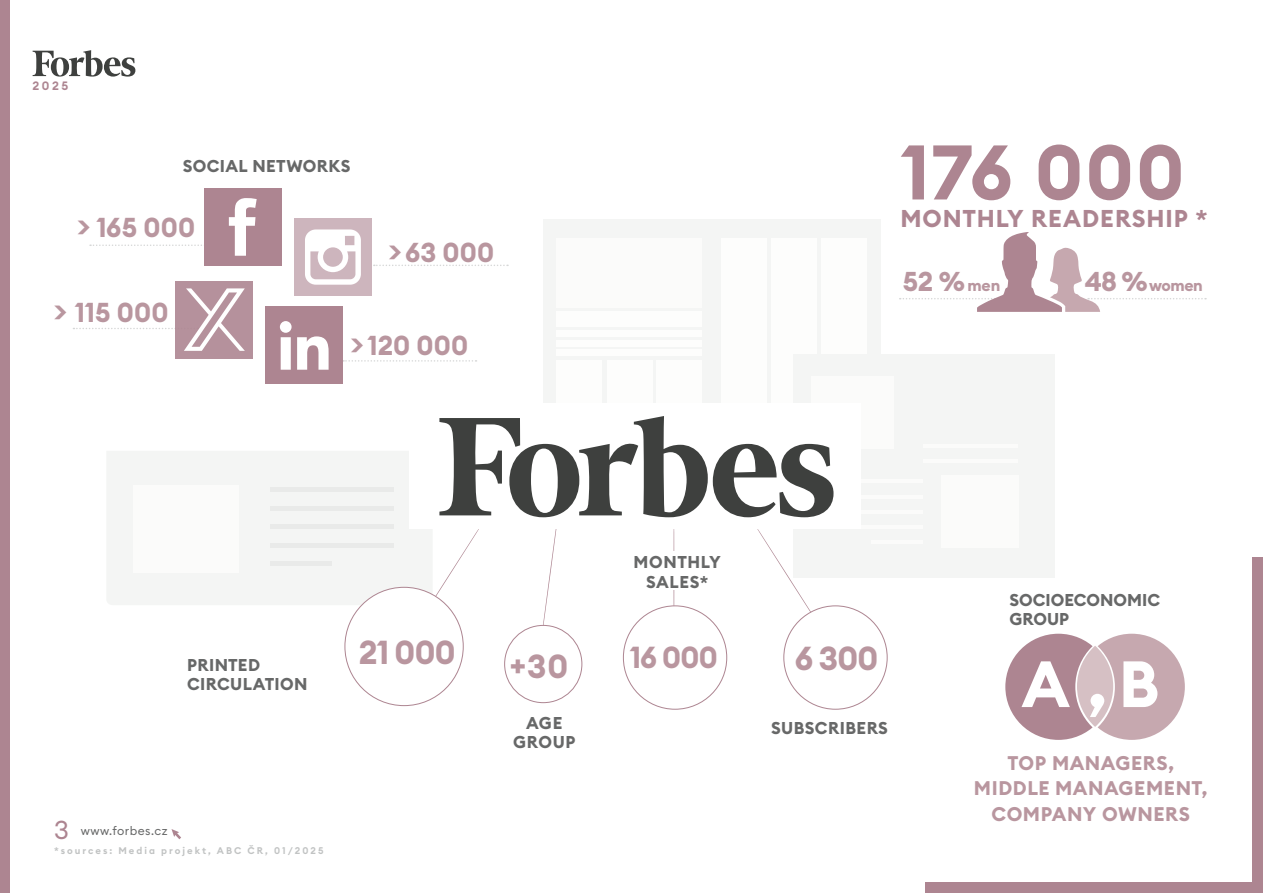
<style>
.page{position:relative;width:1263px;height:893px;background:#fff}
.page>*{position:absolute;margin:0;border:0;box-sizing:border-box;transform-origin:0 0}
.t1{font:700 76.05px "Euclid Circular B";letter-spacing:.02em;color:#ad8591}
.t2{font:700 64.35px "Euclid Circular B";color:#fff}
.t3{font:700 32.85px "Euclid Circular B";letter-spacing:-.02em;color:#b9969f}
.t4{font:700 30px "Euclid Circular B";color:#b9969f}
.t5{font:700 27px "Euclid Circular B";letter-spacing:.01em;color:#b9969f}
.t6{font:700 26.85px "Euclid Circular B";color:#b9969f}
.t7{font:700 24px "Euclid Circular B";letter-spacing:.04em;color:#ad8591}
.t8{font:700 19.5px/25.5px "Euclid Circular B";letter-spacing:.03em;color:#b9969f;text-align:center}
.t9{font:700 16.95px/19.5px "Euclid Circular B";letter-spacing:.02em;color:#676868}
.t10{font:700 16.95px/19.5px "Euclid Circular B";letter-spacing:.045em;color:#676868;text-align:center}
.t11{font:700 16.05px "Euclid Circular B";letter-spacing:-.025em;color:#b9969f}
.t12{font:12px "Euclid Circular B";letter-spacing:.04em;color:#676868}
.t13{font:600 12px "Euclid Circular B";color:#ad8591}
.t14{font:600 9.6px "Euclid Circular B";letter-spacing:.21em;color:#c1c3c3}
.s1{font-size:16.05px}
.s2{font-size:26.85px}
.s3{font-size:25.5px;color:#ad8591}
</style>
<div class="page">
<div style="left:543px;top:219px;width:338px;height:191px;background:#f4f5f4"></div>
<div style="left:556px;top:360px;width:46px;height:59px;background:#fdfdfc"></div>
<div style="left:556px;top:311px;width:146px;height:16px;background:#fdfdfc"></div>
<div style="left:556px;top:330px;width:146px;height:7px;background:#fdfdfc"></div>
<div style="left:556px;top:340px;width:146px;height:6px;background:#fdfdfc"></div>
<div style="left:556px;top:350px;width:146px;height:6px;background:#fdfdfc"></div>
<div style="left:556px;top:238px;width:145px;height:70px;background:#fbfbfa"></div>
<div style="left:607px;top:360px;width:45px;height:59px;background:#fdfdfc"></div>
<div style="left:656px;top:360px;width:46px;height:59px;background:#fdfdfc"></div>
<div style="left:721px;top:238px;width:45px;height:181px;background:#fdfdfc"></div>
<div style="left:772px;top:238px;width:45px;height:181px;background:#fdfdfc"></div>
<div style="left:821px;top:238px;width:46px;height:181px;background:#fdfdfc"></div>
<svg style="left:374px;top:265px;width:134px;height:1px"></svg>
<div style="left:0;top:0;width:9px;height:893px;background:#ad8591"></div>
<div style="left:1252px;top:557px;width:11px;height:336px;background:#ad8591"></div>
<div style="left:926px;top:882px;width:337px;height:11px;background:#ad8591"></div>
<div style="left:793px;top:354px;width:261px;height:224px;background:#f4f5f4"></div>
<hr style="left:820px;top:480px;width:103px;height:3px;background:#fbfbfa">
<hr style="left:923px;top:444px;width:94px;height:4px;background:#fbfbfa">
<hr style="left:820px;top:495px;width:103px;height:4px;background:#fbfbfa">
<hr style="left:923px;top:459px;width:94px;height:4px;background:#fbfbfa">
<hr style="left:820px;top:510px;width:103px;height:4px;background:#fbfbfa">
<hr style="left:820px;top:525px;width:103px;height:4px;background:#fbfbfa">
<hr style="left:872px;top:541px;width:51px;height:3px;background:#fbfbfa">
<div style="left:940px;top:475px;width:78px;height:73px;background:#fbfbfa"></div>
<div style="left:811px;top:376px;width:82px;height:73px;background:#fbfbfa"></div>
<div style="left:107px;top:451px;width:300px;height:154px;background:#f4f5f4"></div>
<hr style="left:270px;top:488px;width:123px;height:4px;background:#e9eae9">
<div style="left:270px;top:506px;width:123px;height:5px;background:#e9eae9"></div>
<div style="left:270px;top:524px;width:123px;height:5px;background:#e9eae9"></div>
<hr style="left:270px;top:543px;width:123px;height:4px;background:#e9eae9">
<div style="left:270px;top:561px;width:62px;height:5px;background:#e9eae9"></div>
<div style="left:133px;top:485px;width:106px;height:87px;background:#fbfbfa"></div>
<div style="left:409px;top:404px;width:452px;height:125px;background:#fff"></div>
<svg style="left:90px;top:244px;width:112px;height:2px"></svg>
<svg style="left:343px;top:360px;width:133px;height:2px"></svg>
<div style="left:204px;top:188px;width:78px;height:78px;background:#ad8591"></div>
<svg style="left:229px;top:198px;width:28px;height:58px"></svg>
<div style="left:294px;top:218px;width:78px;height:78px;background:#cdb5bd"></div>
<svg style="left:305px;top:229px;width:56px;height:56px"></svg>
<div style="left:265px;top:306px;width:78px;height:78px;background:#ad8591"></div>
<svg style="left:280px;top:321px;width:49px;height:49px"></svg>
<svg style="left:900px;top:232px;width:306px;height:80px"></svg>
<div style="left:1077px;top:631px;width:109px;height:110px;background:#c6a8af;border-radius:50%"></div>
<div style="left:1004px;top:631px;width:109px;height:110px;background:#ad8591;border-radius:50%"></div>
<div style="left:1075px;top:630px;width:113px;height:113px;border:3px solid #fff;border-radius:50%"></div>
<div style="left:1002px;top:630px;width:113px;height:113px;border:3px solid #fff;border-radius:50%"></div>
<div style="left:1077px;top:646px;width:36px;height:81px;background:#d6c0c4;border-radius:50%"></div>
<svg style="left:33px;top:50px;width:102px;height:27px"></svg>
<svg style="left:407px;top:416px;width:426px;height:233px"></svg>
<div style="left:784px;top:606px;width:103px;height:103px;background:#fff;border-radius:50%"></div>
<div style="left:345px;top:587px;width:118px;height:119px;background:#fff;border-radius:50%"></div>
<div style="left:505px;top:625px;width:77px;height:78px;background:#fff;border-radius:50%"></div>
<div style="left:504px;top:625px;width:78px;height:78px;border:1px solid #ad8591;border-radius:50%"></div>
<div style="left:623px;top:606px;width:104px;height:103px;background:#fff;border-radius:50%"></div>
<svg style="left:171px;top:829px;width:10px;height:10px"></svg>
<div style="left:175px;top:281px;width:78px;height:78px;background:#b5919c"></div>
<svg style="left:73px;top:288px;width:172px;height:63px"></svg>
<p class="t13" style="left:33px;top:78px;width:37px">2025</p>
<p class="t9" style="left:183px;top:156px;width:169px">SOCIAL NETWORKS</p>
<h3 class="t5" style="left:77px;top:210px;width:120px">&gt; 165 000</h3>
<h3 class="t5" style="left:53px;top:295px;width:117px">&gt; 115 000</h3>
<h3 class="t5" style="left:388px;top:235px;width:108px">&gt; 63 000</h3>
<h3 class="t5" style="left:350px;top:328px;width:120px">&gt; 120 000</h3>
<h1 class="t1" style="left:901px;top:123px;width:285px">176 000</h1>
<h3 class="t7" style="left:900px;top:203px;width:309px">MONTHLY READERSHIP *</h3>
<h3 class="t6" style="left:903px;top:264px;width:99px">52 %<span class="s1">men</span></h3>
<p class="t11" style="left:1085px;top:275px;width:120px"><span class="s2">48 %</span>women</p>
<p class="t9" style="left:187px;top:655px;width:122px">PRINTED<br>CIRCULATION</p>
<h3 class="t3" style="left:359px;top:632px;width:98px">21 000</h3>
<p class="t12" style="left:54px;top:823px;width:115px"><span class="s3">3</span> www.forbes.cz</p>
<p class="t14" style="left:54px;top:844px;width:271px">*sources: Media projekt, ABC ČR, 01/2025</p>
<p class="t9" style="left:633px;top:553px;width:89px;text-align:center">MONTHLY<br>SALES*</p>
<h3 class="t3" style="left:510px;top:645px;width:60px">+30</h3>
<h3 class="t4" style="left:630px;top:638px;width:90px">16 000</h3>
<h3 class="t3" style="left:795px;top:637px;width:85px">6 300</h3>
<p class="t10" style="left:513px;top:713px;width:64px">AGE<br>GROUP</p>
<p class="t9" style="left:771px;top:719px;width:118px">SUBSCRIBERS</p>
<p class="t9" style="left:1009px;top:590px;width:152px">SOCIOECONOMIC<br>GROUP</p>
<h2 class="t2" style="left:1021px;top:643px;width:139px">A , B</h2>
<p class="t8" style="left:974px;top:750px;width:235px">TOP MANAGERS,<br>MIDDLE MANAGEMENT,<br>COMPANY OWNERS</p>
</div>
